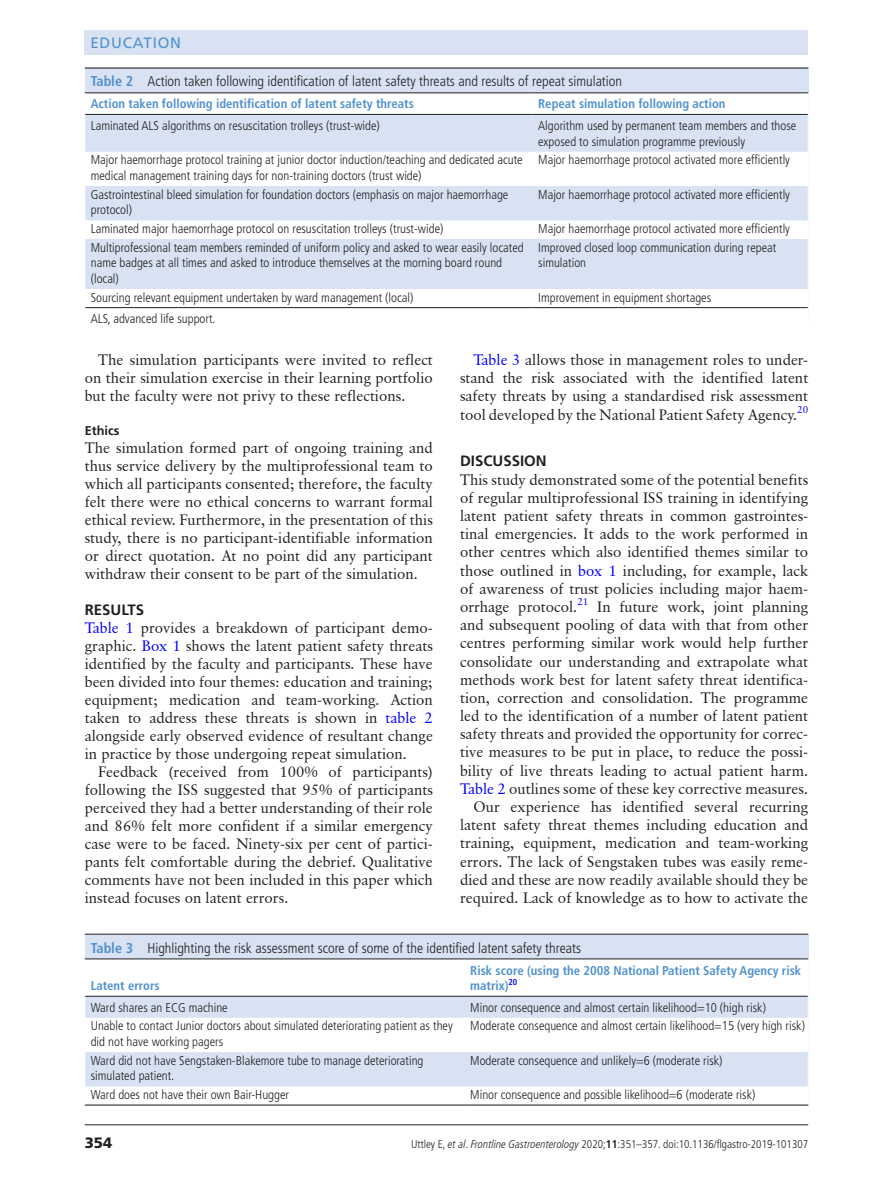
<style>
.page{position:relative;width:893px;height:1191px;background:#fff}
.page>*{position:absolute;margin:0;border:0;box-sizing:border-box;transform-origin:0 0}
.t1{font:15px/18.1px "Classical Garamond BT";color:#231f20;text-align:justify}
.t2{font:700 15px "Frutiger LT Std";color:#231f20}
.t3{font:15px "Frutiger LT Std";letter-spacing:.055em;color:#5091cd}
.t4{font:900 15px "Frutiger LT Std";color:#231f20}
.t5{font:300 condensed 14.25px "Frutiger LT Pro";color:#231f20}
.t6{font:300 condensed 12.75px/15.8px "Frutiger LT Pro";color:#231f20}
.t7{font:700 condensed 12.75px/15.8px "Frutiger LT Pro";color:#5091cd}
.t8{font:700 12.75px "Frutiger LT Std";color:#231f20}
.t9{font:300 condensed 11.25px "Frutiger LT Pro";color:#231f20}
.t10{font:9.9px "Classical Garamond BT";color:#00f}
.s1{font-weight:700;color:#5091cd}
.s2{color:#00f}
.s3{font-style:italic}
.s4{font-weight:700}
</style>
<div class="page">
<hr style="left:85px;top:1124px;width:723px;height:1px;background:#231f20">
<div style="left:85px;top:30px;width:723px;height:24px;background:#d8e2f3"></div>
<div style="left:85px;top:68px;width:723px;height:255px;background:#d8e2f3"></div>
<hr style="left:85px;top:68px;width:723px;height:1px;background:#231f20">
<svg style="left:85px;top:93px;width:723px;height:230px"></svg>
<hr style="left:85px;top:92px;width:447px;height:1px;background:#231f20">
<hr style="left:85px;top:114px;width:447px;height:1px;background:#231f20">
<hr style="left:532px;top:92px;width:276px;height:1px;background:#231f20">
<hr style="left:532px;top:114px;width:276px;height:1px;background:#231f20">
<hr style="left:85px;top:307px;width:447px;height:1px;background:#231f20">
<hr style="left:532px;top:307px;width:276px;height:1px;background:#231f20">
<hr style="left:91px;top:322px;width:717px;height:2px;background:#fff">
<div style="left:85px;top:933px;width:723px;height:172px;background:#d8e2f3"></div>
<hr style="left:85px;top:933px;width:723px;height:1px;background:#231f20">
<svg style="left:85px;top:959px;width:723px;height:145px;fill:#fff"></svg>
<hr style="left:85px;top:958px;width:379px;height:1px;background:#231f20">
<hr style="left:85px;top:996px;width:379px;height:1px;background:#231f20">
<hr style="left:464px;top:958px;width:344px;height:1px;background:#231f20">
<hr style="left:464px;top:996px;width:344px;height:1px;background:#231f20">
<hr style="left:85px;top:1104px;width:379px;height:1px;background:#231f20">
<hr style="left:464px;top:1104px;width:344px;height:1px;background:#231f20">
<p class="t3" style="left:90px;top:34px;width:92px">EDUCATION</p>
<p class="t5" style="left:91px;top:73px;width:533px"><span class="s1">Table 2</span> Action taken following identification of latent safety threats and results of repeat simulation</p>
<p class="t7" style="left:91px;top:96px;width:325px">Action taken following identification of latent safety threats</p>
<p class="t7" style="left:538px;top:96px;width:189px">Repeat simulation following action</p>
<p class="t6" style="left:91px;top:118px;width:291px">Laminated ALS algorithms on resuscitation trolleys (trust-wide)</p>
<p class="t6" style="left:538px;top:118px;width:260px">Algorithm used by permanent team members and those exposed to simulation programme previously</p>
<p class="t6" style="left:91px;top:152px;width:433px">Major haemorrhage protocol training at junior doctor induction/teaching and dedicated acute medical management training days for non-training doctors (trust wide)</p>
<p class="t6" style="left:538px;top:152px;width:253px">Major haemorrhage protocol activated more efficiently</p>
<p class="t6" style="left:91px;top:186px;width:419px">Gastrointestinal bleed simulation for foundation doctors (emphasis on major haemorrhage protocol)</p>
<p class="t6" style="left:538px;top:186px;width:253px">Major haemorrhage protocol activated more efficiently</p>
<p class="t6" style="left:91px;top:221px;width:354px">Laminated major haemorrhage protocol on resuscitation trolleys (trust-wide)</p>
<p class="t6" style="left:538px;top:221px;width:253px">Major haemorrhage protocol activated more efficiently</p>
<p class="t6" style="left:91px;top:239px;width:434px">Multiprofessional team members reminded of uniform policy and asked to wear easily located name badges at all times and asked to introduce themselves at the morning board round (local)</p>
<p class="t6" style="left:538px;top:239px;width:240px">Improved closed loop communication during repeat simulation</p>
<p class="t6" style="left:91px;top:289px;width:324px">Sourcing relevant equipment undertaken by ward management (local)</p>
<p class="t6" style="left:538px;top:289px;width:174px">Improvement in equipment shortages</p>
<p class="t6" style="left:91px;top:311px;width:126px">ALS, advanced life support.</p>
<p class="t1" style="left:85px;top:351px;width:350px;text-indent:14px">The simulation participants were invited to reflect on their simulation exercise in their learning portfolio but the faculty were not privy to these reflections.</p>
<p class="t8" style="left:85px;top:423px;width:36px">ETHICS</p>
<p class="t1" style="left:85px;top:438px;width:350px">The simulation formed part of ongoing training and thus service delivery by the multiprofessional team to which all participants consented; therefore, the faculty felt there were no ethical concerns to warrant formal ethical review. Furthermore, in the presentation of this study, there is no participant-identifiable information or direct quotation. At no point did any participant withdraw their consent to be part of the simulation.</p>
<p class="t2" style="left:85px;top:601px;width:52px">RESULTS</p>
<p class="t1" style="left:85px;top:618px;width:350px"><span class="s2">Table 1</span> provides a breakdown of participant demo&shy;graphic. <span class="s2">Box 1</span> shows the latent patient safety threats identified by the faculty and participants. These have been divided into four themes: education and training; equipment; medication and team-working. Action taken to address these threats is shown in <span class="s2">table 2 </span>alongside early observed evidence of resultant change in practice by those undergoing repeat simulation.</p>
<p class="t1" style="left:85px;top:762px;width:350px;text-indent:14px">Feedback (received from 100% of participants) following the ISS suggested that 95% of participants perceived they had a better understanding of their role and 86% felt more confident if a similar emergency case were to be faced. Ninety-six per cent of partici&shy;pants felt comfortable during the debrief. Qualitative comments have not been included in this paper which instead focuses on latent errors.</p>
<p class="t1" style="left:460px;top:350px;width:350px;text-indent:14px"><span class="s2">Table 3</span> allows those in management roles to under&shy;stand the risk associated with the identified latent safety threats by using a standardised risk assessment tool developed by the National Patient Safety Agency.</p>
<p class="t10" style="left:797px;top:403px;width:13px">20</p>
<p class="t2" style="left:460px;top:452px;width:9px">DISC</p>
<p class="t2" style="left:493px;top:452px;width:56px">USSION</p>
<p class="t1" style="left:460px;top:470px;width:350px">This study demonstrated some of the potential benefits of regular multiprofessional ISS training in identifying latent patient safety threats in common gastrointes&shy;tinal emergencies. It adds to the work performed in other centres which also identified themes similar to those outlined in <span class="s2">box 1</span> including, for example, lack of awareness of trust policies including major haem&shy;orrhage protocol.<sup>21</sup></p>
<p class="t1" style="left:460px;top:597px;width:350px;text-align:right">In future work, joint planning<br>and subsequent pooling of data with that from other centres performing similar work would help further consolidate our understanding and extrapolate what methods work best for latent safety threat identifica&shy;tion, correction and consolidation. The programme led to the identification of a number of latent patient safety threats and provided the opportunity for correc&shy;tive measures to be put in place, to reduce the possi&shy;bility of live threats leading to actual patient harm.<br><span class="s2">Table 2</span> outlines some of these key corrective measures.<br>Our experience has identified several recurring latent safety threat themes including education and training, equipment, medication and team-working errors. The lack of Sengstaken tubes was easily reme&shy;died and these are now readily available should they be required. Lack of knowledge as to how to activate the</p>
<p class="t5" style="left:91px;top:939px;width:492px"><span class="s1">Table 3</span> Highlighting the risk assessment score of some of the identified latent safety threats</p>
<p class="t7" style="left:91px;top:978px;width:70px">Latent errors</p>
<p class="t7" style="left:470px;top:962px;width:332px">Risk score (using the 2008 National Patient Safety Agency risk matrix)<sup>20</sup></p>
<p class="t6" style="left:91px;top:999px;width:138px">Ward shares an ECG machine</p>
<p class="t6" style="left:470px;top:999px;width:297px">Minor consequence and almost certain likelihood=10 (high risk)</p>
<p class="t6" style="left:91px;top:1018px;width:363px">Unable to contact Junior doctors about simulated deteriorating patient as they did not have working pagers</p>
<p class="t6" style="left:470px;top:1018px;width:336px">Moderate consequence and almost certain likelihood=15 (very high risk)</p>
<p class="t6" style="left:91px;top:1052px;width:334px">Ward did not have Sengstaken-Blakemore tube to manage deteriorating simulated patient.</p>
<p class="t6" style="left:470px;top:1052px;width:254px">Moderate consequence and unlikely=6 (moderate risk)</p>
<p class="t6" style="left:91px;top:1086px;width:200px">Ward does not have their own Bair-Hugger</p>
<p class="t6" style="left:470px;top:1086px;width:287px">Minor consequence and possible likelihood=6 (moderate risk)</p>
<p class="t4" style="left:85px;top:1133px;width:29px">354</p>
<p class="t9" style="left:411px;top:1137px;width:399px">Uttley E, <span class="s3">et al</span>. <span class="s3">Frontline Gastroenterology</span> 2020;<span class="s4">11</span>:351–357. doi:10.1136/flgastro-2019-101307</p>
</div>
